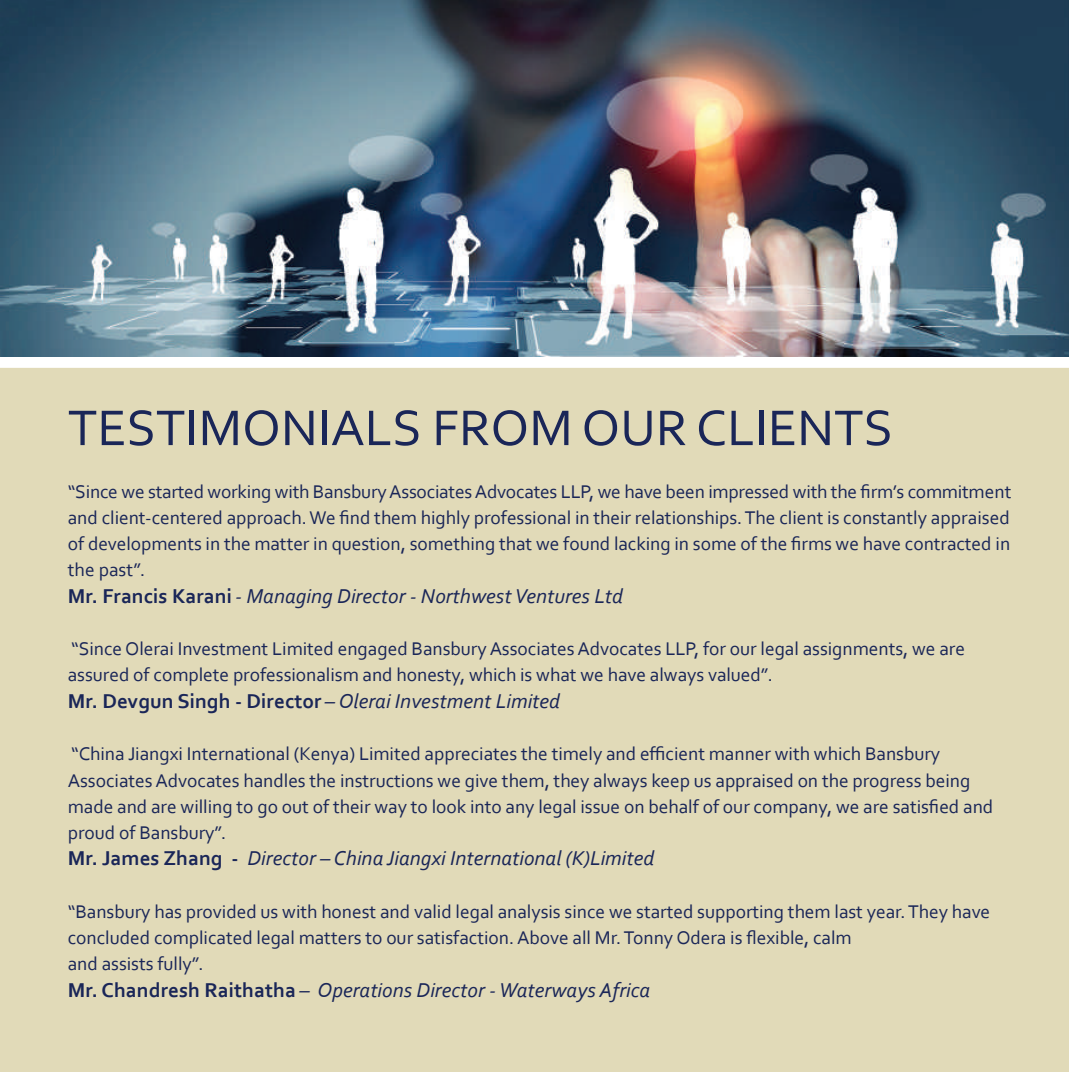
<style>
.page{position:relative;width:1069px;height:1072px;background:#fff}
.page>*{position:absolute;margin:0;border:0;box-sizing:border-box;transform-origin:0 0}
.t1{font:52.5px "Corbel";color:#1a2658}
.t2{font:italic 21px "Corbel";color:#1a2658}
.t3{font:19.25px/26.2px "Corbel";letter-spacing:-.005em;color:#1a2658}
.s1{font-weight:700;font-style:normal}
</style>
<div class="page">
<div style="left:0;top:368px;width:1069px;height:704px;background:#e1dab8"></div>
<img style="left:0;top:0;width:1069px;height:356px">
<h1 class="t1" style="left:68px;top:395px;width:826px">TESTIMONIALS FROM OUR CLIENTS</h1>
<p class="t3" style="left:68px;top:477px;width:945px;text-align:justify">“Since we started working with Bansbury Associates Advocates LLP, we have been impressed with the firm’s commitment and client-centered approach. We find them highly professional in their relationships. The client is constantly appraised of developments in the matter in question, something that we found lacking in some of the firms we have contracted in the past”.</p>
<p class="t2" style="left:68px;top:582px;width:557px"><span class="s1">Mr. Francis Karani</span>- Managing Director - Northwest Ventures Ltd</p>
<p class="t3" style="left:68px;top:635px;width:898px">“Since Olerai Investment Limited engaged Bansbury Associates Advocates LLP, for our legal assignments, we are assured of complete professionalism and honesty, which is what we have always valued”.</p>
<p class="t2" style="left:68px;top:687px;width:494px"><span class="s1">Mr. Devgun Singh - Director</span> – Olerai Investment Limited</p>
<p class="t3" style="left:68px;top:740px;width:927px">“China Jiangxi International (Kenya) Limited appreciates the timely and efficient manner with which Bansbury Associates Advocates handles the instructions we give them, they always keep us appraised on the progress being made and are willing to go out of their way to look into any legal issue on behalf of our company, we are satisfied and proud of Bansbury”.</p>
<p class="t2" style="left:68px;top:845px;width:588px"><span class="s1">Mr. James Zhang -</span> Director – China Jiangxi International (K)Limited</p>
<p class="t3" style="left:68px;top:897px;width:924px">“Bansbury has provided us with honest and valid legal analysis since we started supporting them last year. They have concluded complicated legal matters to our satisfaction. Above all Mr. Tonny Odera is flexible, calm<br>and assists fully”.</p>
<p class="t2" style="left:68px;top:976px;width:584px"><span class="s1">Mr. Chandresh Raithatha</span> – Operations Director - Waterways Africa</p>
</div>
